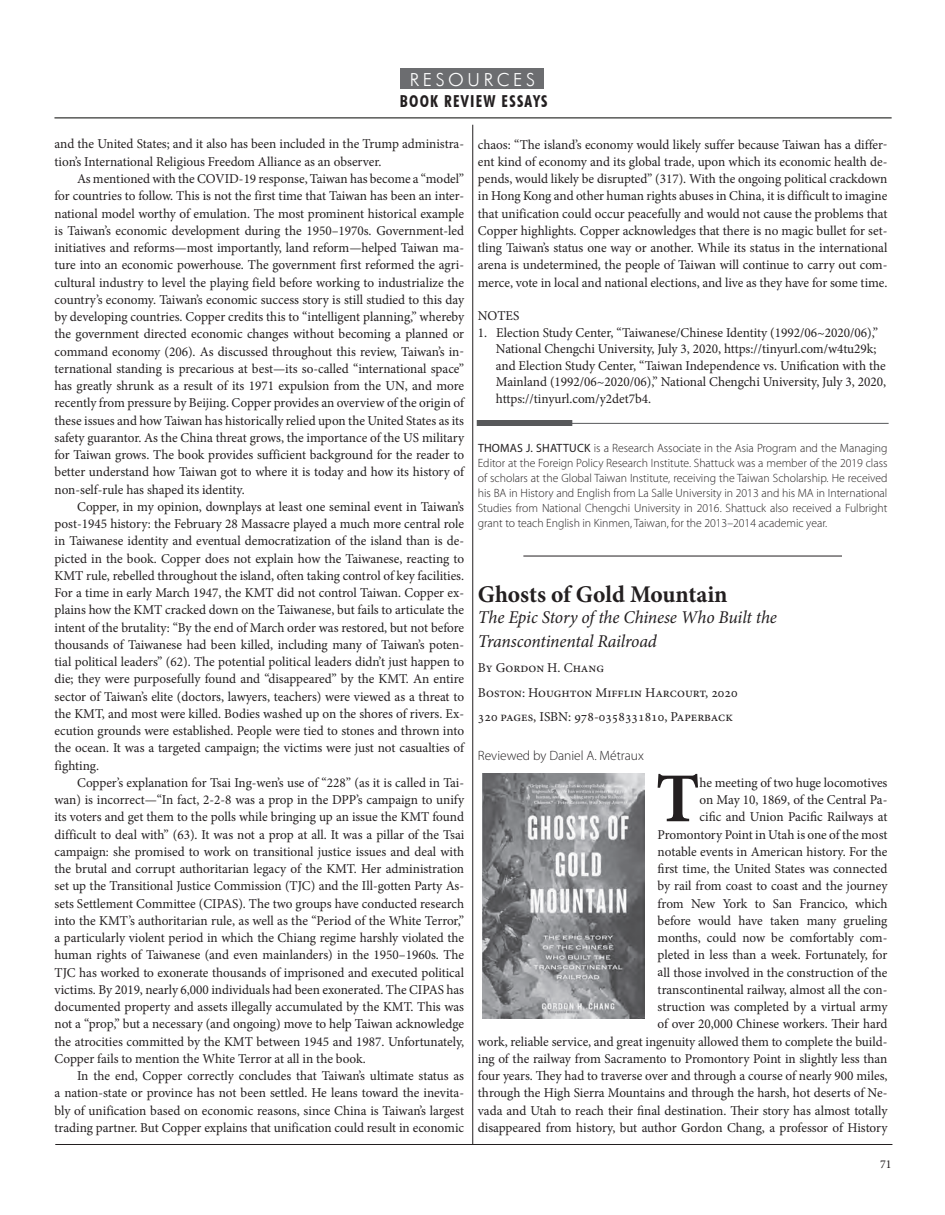
<style>
.page{position:relative;width:945px;height:1215px;background:#fff}
.page>*{position:absolute;margin:0;border:0;box-sizing:border-box;transform-origin:0 0}
.t1{font:700 70.2px "Minion Pro";color:#231f20}
.t2{font:700 24px "Minion Pro";color:#231f20}
.t3{font:italic 18px/24px "Minion Pro";letter-spacing:-.01em;color:#231f20}
.t4{font:300 18px "Futura BT";letter-spacing:.2em;color:#fff}
.t5{font:700 condensed 16.5px "Futura BT";letter-spacing:.075em;color:#231f20}
.t6{font:13.5px/17.2px "Minion Pro";color:#231f20;text-align:justify}
.t7{font:300 13.5px "Myriad Pro";color:#231f20}
.t8{font:300 12px/15px "Myriad Pro";color:#231f20;text-align:justify}
.t9{font:12px "Minion Pro";color:#231f20}
.s1{font-weight:400}
</style>
<div class="page">
<div style="left:401px;top:68px;width:143px;height:21px;background:#6c6d70"></div>
<hr style="left:54px;top:118px;width:838px;height:1px;background:#040503">
<hr style="left:55px;top:1144px;width:837px;height:1px;background:#231f20">
<hr style="left:472px;top:125px;width:1px;height:1020px;background:#231f20">
<img style="left:482px;top:774px;width:162px;height:244px">
<hr style="left:479px;top:423px;width:410px;height:1px;background:#57585a">
<div style="left:477px;top:420px;width:95px;height:6px;background:#57585a"></div>
<hr style="left:523px;top:556px;width:319px;height:1px;background:#231f20">
<h3 class="t4" style="left:410px;top:68px;width:127px">RESOURCES</h3>
<p class="t5" style="left:400px;top:91px;width:149px">BOOK REVIEW ESSAYS</p>
<p class="t6" style="left:55px;top:136px;width:411px">and the United States; and it also has been included in the Trump administra&shy;tion’s International Religious Freedom Alliance as an observer.</p>
<p class="t6" style="left:55px;top:170px;width:411px;text-indent:23px">As mentioned with the COVID-19 response, Taiwan has become a “model” for countries to follow. This is not the first time that Taiwan has been an inter&shy;national model worthy of emulation. The most prominent historical example is Taiwan’s economic development during the 1950–1970s. Government-led initiatives and reforms—most importantly, land reform—helped Taiwan ma&shy;ture into an economic powerhouse. The government first reformed the agri&shy;cultural industry to level the playing field before working to industrialize the country’s economy. Taiwan’s economic success story is still studied to this day by developing countries. Copper credits this to “intelligent planning,” whereby the government directed economic changes without becoming a planned or command economy (206). As discussed throughout this review, Taiwan’s in&shy;ternational standing is precarious at best—its so-called “international space” has greatly shrunk as a result of its 1971 expulsion from the UN, and more recently from pressure by Beijing. Copper provides an overview of the origin of these issues and how Taiwan has historically relied upon the United States as its safety guarantor. As the China threat grows, the importance of the US military for Taiwan grows. The book provides sufficient background for the reader to better understand how Taiwan got to where it is today and how its history of non-self-rule has shaped its identity.</p>
<p class="t6" style="left:55px;top:498px;width:411px;text-indent:23px">Copper, in my opinion, downplays at least one seminal event in Taiwan’s post-1945 history: the February 28 Massacre played a much more central role in Taiwanese identity and eventual democratization of the island than is de&shy;picted in the book. Copper does not explain how the Taiwanese, reacting to KMT rule, rebelled throughout the island, often taking control of key facilities.<br>For a time in early March 1947, the KMT did not control Taiwan. Copper ex&shy;plains how the KMT cracked down on the Taiwanese, but fails to articulate the intent of the brutality: “By the end of March order was restored, but not before thousands of Taiwanese had been killed, including many of Taiwan’s poten&shy;tial political leaders” (62). The potential political leaders didn’t just happen to die; they were purposefully found and “disappeared” by the KMT. An entire sector of Taiwan’s elite (doctors, lawyers, teachers) were viewed as a threat to the KMT, and most were killed. Bodies washed up on the shores of rivers. Ex&shy;ecution grounds were established. People were tied to stones and thrown into the ocean. It was a targeted campaign; the victims were just not casualties of fighting.</p>
<p class="t6" style="left:55px;top:774px;width:411px;text-indent:23px">Copper’s explanation for Tsai Ing-wen’s use of “228” (as it is called in Tai&shy;wan) is incorrect—“In fact, 2-2-8 was a prop in the DPP’s campaign to unify its voters and get them to the polls while bringing up an issue the KMT found difficult to deal with” (63). It was not a prop at all. It was a pillar of the Tsai campaign: she promised to work on transitional justice issues and deal with the brutal and corrupt authoritarian legacy of the KMT. Her administration set up the Transitional Justice Commission (TJC) and the Ill-gotten Party As&shy;sets Settlement Committee (CIPAS). The two groups have conducted research into the KMT’s authoritarian rule, as well as the “Period of the White Terror,” a particularly violent period in which the Chiang regime harshly violated the human rights of Taiwanese (and even mainlanders) in the 1950–1960s. The TJC has worked to exonerate thousands of imprisoned and executed political victims. By 2019, nearly 6,000 individuals had been exonerated. The CIPAS has documented property and assets illegally accumulated by the KMT. This was not a “prop,” but a necessary (and ongoing) move to help Taiwan acknowledge the atrocities committed by the KMT between 1945 and 1987. Unfortunately, Copper fails to mention the White Terror at all in the book.</p>
<p class="t6" style="left:55px;top:1067px;width:411px;text-indent:23px">In the end, Copper correctly concludes that Taiwan’s ultimate status as a nation-state or province has not been settled. He leans toward the inevita&shy;bly of unification based on economic reasons, since China is Taiwan’s largest trading partner. But Copper explains that unification could result in economic</p>
<p class="t6" style="left:478px;top:136px;width:411px">chaos: “The island’s economy would likely suffer because Taiwan has a differ&shy;ent kind of economy and its global trade, upon which its economic health de&shy;pends, would likely be disrupted” (317). With the ongoing political crackdown in Hong Kong and other human rights abuses in China, it is difficult to imagine that unification could occur peacefully and would not cause the problems that Copper highlights. Copper acknowledges that there is no magic bullet for set&shy;tling Taiwan’s status one way or another. While its status in the international arena is undetermined, the people of Taiwan will continue to carry out com&shy;merce, vote in local and national elections, and live as they have for some time.</p>
<p class="t6" style="left:478px;top:307px;width:43px">NOTES</p>
<p class="t6" style="left:496px;top:324px;width:392px;line-height:16.6px;text-align:left;text-indent:-18px">1. Election Study Center, “Taiwanese/Chinese Identity (1992/06~2020/06),” National Chengchi University, July 3, 2020, https://tinyurl.com/w4tu29k; and Election Study Center, “Taiwan Independence vs. Unification with the Mainland (1992/06~2020/06),” National Chengchi University, July 3, 2020, https://tinyurl.com/y2det7b4.</p>
<p class="t8" style="left:478px;top:441px;width:411px"><span class="s1">THOMAS J. SHATTUCK</span> is a Research Associate in the Asia Program and the Managing Editor at the Foreign Policy Research Institute. Shattuck was a member of the 2019 class of scholars at the Global Taiwan Institute, receiving the Taiwan Scholarship. He received his BA in History and English from La Salle University in 2013 and his MA in International Studies from National Chengchi University in 2016. Shattuck also received a Fulbright grant to teach English in Kinmen, Taiwan, for the 2013–2014 academic year.</p>
<h2 class="t2" style="left:478px;top:578px;width:251px">Ghosts of Gold Mountain</h2>
<h3 class="t3" style="left:478px;top:605px;width:301px">The Epic Story of the Chinese Who Built the<br>Transcontinental Railroad</h3>
<p class="t6" style="left:478px;top:655px;width:261px;line-height:24.8px;text-align:left">By Gordon H. Chang<br>Boston: Houghton Mifflin Harcourt, 2020<br>320 pages, ISBN: 978-0358331810, Paperback</p>
<p class="t7" style="left:478px;top:748px;width:167px">Reviewed by Daniel A. Métraux</p>
<h1 class="t1" style="left:656px;top:749px;width:46px">T</h1>
<p class="t6" style="left:478px;top:774px;width:411px;text-align:right">he meeting of two huge locomotives<br>on May 10, 1869, of the Central Pa-<br>cific and Union Pacific Railways at<br>Promontory Point in Utah is one of the most<br>notable events in American history. For the<br>first time, the United States was connected<br>by rail from coast to coast and the journey<br>from New York to San Francico, which<br>before would have taken many grueling<br>months, could now be comfortably com-<br>pleted in less than a week. Fortunately, for<br>all those involved in the construction of the<br>transcontinental railway, almost all the con-<br>struction was completed by a virtual army<br>of over 20,000 Chinese workers. Their hard<br>work, reliable service, and great ingenuity allowed them to complete the build&shy;ing of the railway from Sacramento to Promontory Point in slightly less than four years. They had to traverse over and through a course of nearly 900 miles, through the High Sierra Mountains and through the harsh, hot deserts of Ne&shy;vada and Utah to reach their final destination. Their story has almost totally disappeared from history, but author Gordon Chang, a professor of History</p>
<p class="t9" style="left:880px;top:1156px;width:13px">71</p>
</div>
